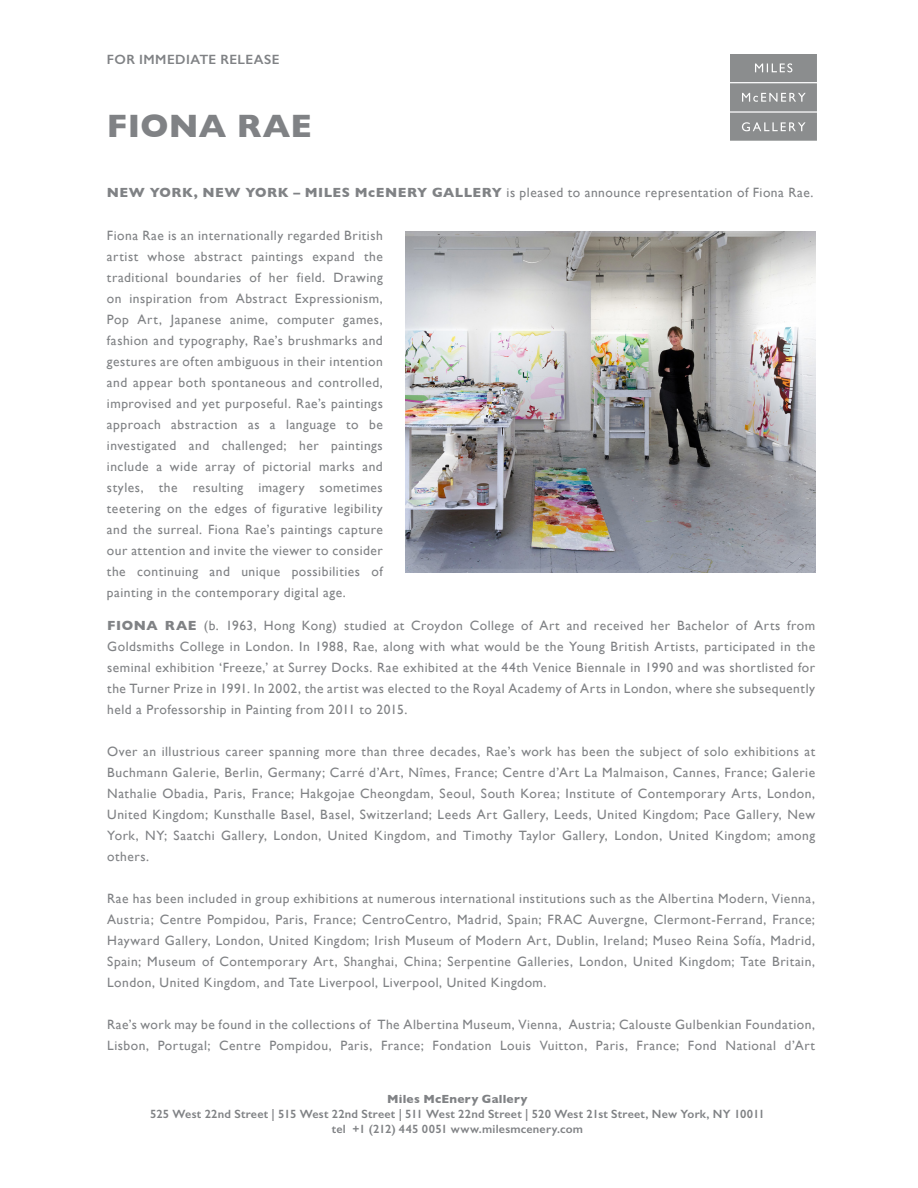
<style>
.page{position:relative;width:918px;height:1188px;background:#fff}
.page>*{position:absolute;margin:0;border:0;box-sizing:border-box;transform-origin:0 0}
.t1{font:700 33px "Gill Sans";letter-spacing:.01em;color:#808285}
.t2{font:13.5px/21px "Gill Sans";letter-spacing:.04em;color:#808285;text-align:justify}
.t3{font:600 13.5px "Gill Sans";letter-spacing:.035em;color:#808285}
.t4{font:600 12px "Gill Sans";letter-spacing:.02em;color:#808285}
.t5{font:700 12px "Gill Sans";letter-spacing:.02em;color:#808285}
.s1{font-weight:700}
</style>
<div class="page">
<img style="left:406px;top:231px;width:409px;height:342px">
<svg style="left:730px;top:54px;width:87px;height:87px;background:#959697"></svg>
<p class="t3" style="left:107px;top:51px;width:174px">FOR IMMEDIATE RELEASE</p>
<p class="t1" style="left:107px;top:100px;width:206px">FIONA RAE</p>
<p class="t2" style="left:107px;top:182px;width:708px"><span class="s1">NEW YORK, NEW YORK – MILES McENERY GALLERY</span> is pleased to announce representation of Fiona Rae.</p>
<p class="t2" style="left:107px;top:225px;width:277px">Fiona Rae is an internationally regarded British artist whose abstract paintings expand the traditional boundaries of her field. Drawing on inspiration from Abstract Expressionism, Pop Art, Japanese anime, computer games, fashion and typography, Rae’s brushmarks and gestures are often ambiguous in their intention and appear both spontaneous and controlled, improvised and yet purposeful. Rae’s paintings approach abstraction as a language to be investigated and challenged; her paintings include a wide array of pictorial marks and styles, the resulting imagery sometimes teetering on the edges of figurative legibility and the surreal. Fiona Rae’s paintings capture our attention and invite the viewer to consider the continuing and unique possibilities of painting in the contemporary digital age.</p>
<p class="t2" style="left:107px;top:615px;width:710px"><span class="s1">FIONA RAE</span> (b. 1963, Hong Kong) studied at Croydon College of Art and received her Bachelor of Arts from Goldsmiths College in London. In 1988, Rae, along with what would be the Young British Artists, participated in the seminal exhibition ‘Freeze,’ at Surrey Docks. Rae exhibited at the 44th Venice Biennale in 1990 and was shortlisted for the Turner Prize in 1991. In 2002, the artist was elected to the Royal Academy of Arts in London, where she subsequently held a Professorship in Painting from 2011 to 2015.</p>
<p class="t2" style="left:107px;top:741px;width:710px">Over an illustrious career spanning more than three decades, Rae’s work has been the subject of solo exhibitions at Buchmann Galerie, Berlin, Germany; Carré d’Art, Nîmes, France; Centre d’Art La Malmaison, Cannes, France; Galerie Nathalie Obadia, Paris, France; Hakgojae Cheongdam, Seoul, South Korea; Institute of Contemporary Arts, London, United Kingdom; Kunsthalle Basel, Basel, Switzerland; Leeds Art Gallery, Leeds, United Kingdom; Pace Gallery, New York, NY; Saatchi Gallery, London, United Kingdom, and Timothy Taylor Gallery, London, United Kingdom; among others.</p>
<p class="t2" style="left:107px;top:888px;width:710px">Rae has been included in group exhibitions at numerous international institutions such as the Albertina Modern, Vienna, Austria; Centre Pompidou, Paris, France; CentroCentro, Madrid, Spain; FRAC Auvergne, Clermont-Ferrand, France; Hayward Gallery, London, United Kingdom; Irish Museum of Modern Art, Dublin, Ireland; Museo Reina Sofía, Madrid, Spain; Museum of Contemporary Art, Shanghai, China; Serpentine Galleries, London, United Kingdom; Tate Britain, London, United Kingdom, and Tate Liverpool, Liverpool, United Kingdom.</p>
<p class="t2" style="left:107px;top:1014px;width:709px">Rae’s work may be found in the collections of The Albertina Museum, Vienna, Austria; Calouste Gulbenkian Foundation,<br>Lisbon, Portugal; Centre Pompidou, Paris, France; Fondation Louis Vuitton, Paris, France; Fond National d’Art</p>
<p class="t5" style="left:387px;top:1089px;width:142px">Miles McEnery Gallery</p>
<p class="t4" style="left:150px;top:1107px;width:616px">525 West 22nd Street | 515 West 22nd Street | 511 West 22nd Street | 520 West 21st Street, New York, NY 10011</p>
<p class="t4" style="left:332px;top:1122px;width:253px">tel +1 (212) 445 0051 www.milesmcenery.com</p>
</div>
